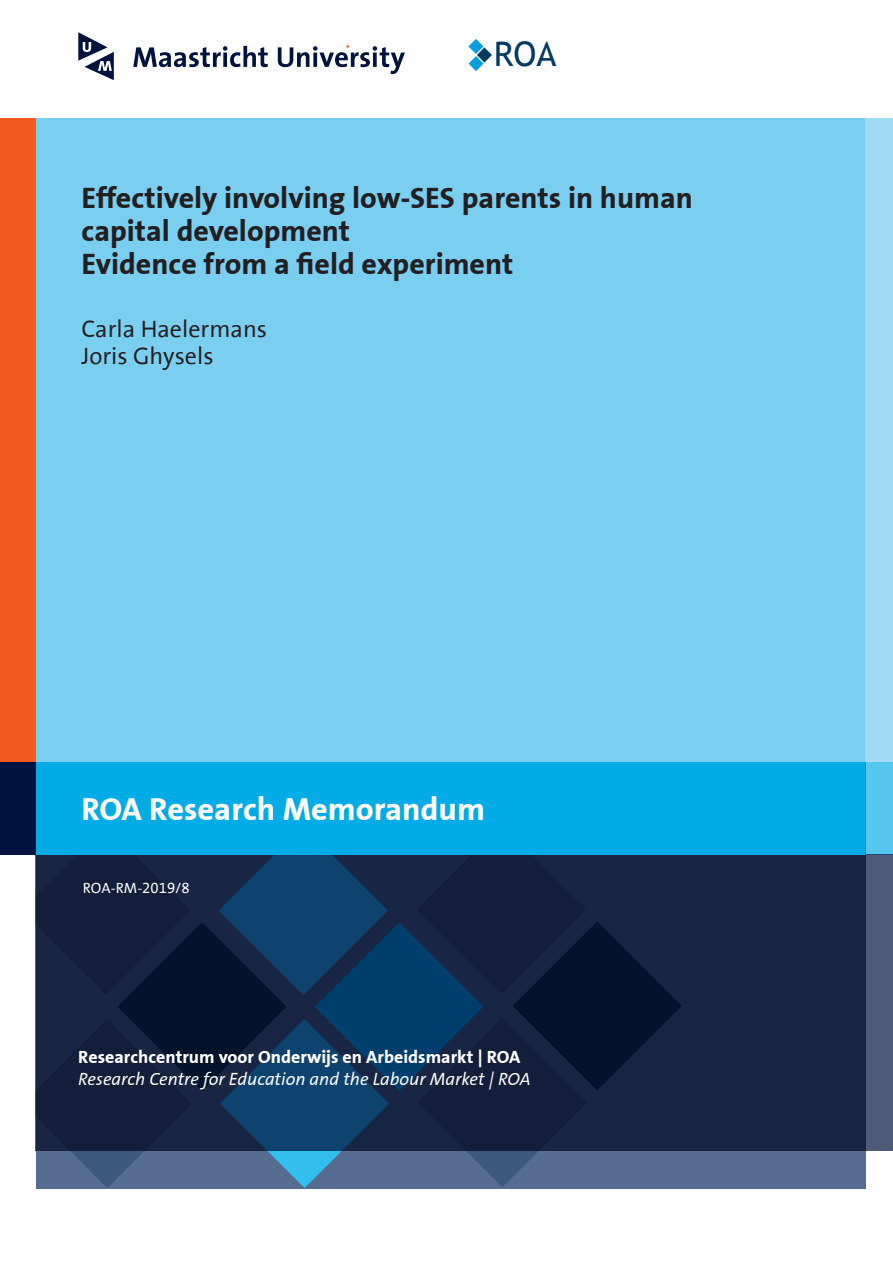
<style>
.page{position:relative;width:893px;height:1263px;background:#fff}
.page>*{position:absolute;margin:0;border:0;box-sizing:border-box;transform-origin:0 0}
.t1{font:33.9px "Trebuchet MS";color:#003a62}
.t2{font:700 32.4px "The Sans Correspondence";color:#fff}
.titel_omslag{font:700 30px/33px "The Sans Correspondence";color:#231f20}
.auteurs_omslag{font:24px/27px "The Sans Correspondence";color:#231f20}
.ROA_RM_nr_omslag{font:italic 18px "The Sans Correspondence";color:#fff}
.ROA_RM_nr_omslag-2{font:700 18px "The Sans Correspondence";color:#fff}
.ROA_RM_nr_omslag-3{font:15px "The Sans Correspondence";color:#fff}
</style>
<div class="page">
<div style="left:27px;top:118px;width:865px;height:644px;background:#7acff1"></div>
<div style="left:36px;top:855px;width:829px;height:333px;background:#566c90"></div>
<svg style="left:71px;top:1151px;width:467px;height:37px"></svg>
<svg style="left:36px;top:855px;width:857px;height:296px;background:#142847"></svg>
<div style="left:27px;top:762px;width:838px;height:93px;background:#00abe6"></div>
<div style="left:0;top:119px;width:36px;height:643px;background:#f15921"></div>
<div style="left:865px;top:118px;width:28px;height:644px;background:#a1dbf4"></div>
<div style="left:0;top:762px;width:36px;height:93px;background:#00133e"></div>
<div style="left:865px;top:762px;width:28px;height:93px;background:#57c6ee"></div>
<svg style="left:133px;top:46px;width:135px;height:21px"></svg>
<svg style="left:78px;top:32px;width:36px;height:48px"></svg>
<svg style="left:278px;top:46px;width:127px;height:28px"></svg>
<svg style="left:468px;top:39px;width:24px;height:32px"></svg>
<p class="t1" style="left:494px;top:34px;width:64px">ROA</p>
<p class="titel_omslag" style="left:81px;top:182px;width:613px">Effectively involving low-SES parents in human capital development<br>Evidence from a field experiment</p>
<p class="auteurs_omslag" style="left:81px;top:316px;width:187px">Carla Haelermans<br>Joris Ghysels</p>
<p class="t2" style="left:81px;top:791px;width:405px">ROA Research Memorandum</p>
<p class="ROA_RM_nr_omslag-3" style="left:83px;top:880px;width:109px">ROA-RM-2019/8</p>
<p class="ROA_RM_nr_omslag-2" style="left:78px;top:1047px;width:444px">Researchcentrum voor Onderwijs en Arbeidsmarkt | ROA</p>
<p class="ROA_RM_nr_omslag" style="left:78px;top:1070px;width:454px">Research Centre for Education and the Labour Market | ROA</p>
</div>
